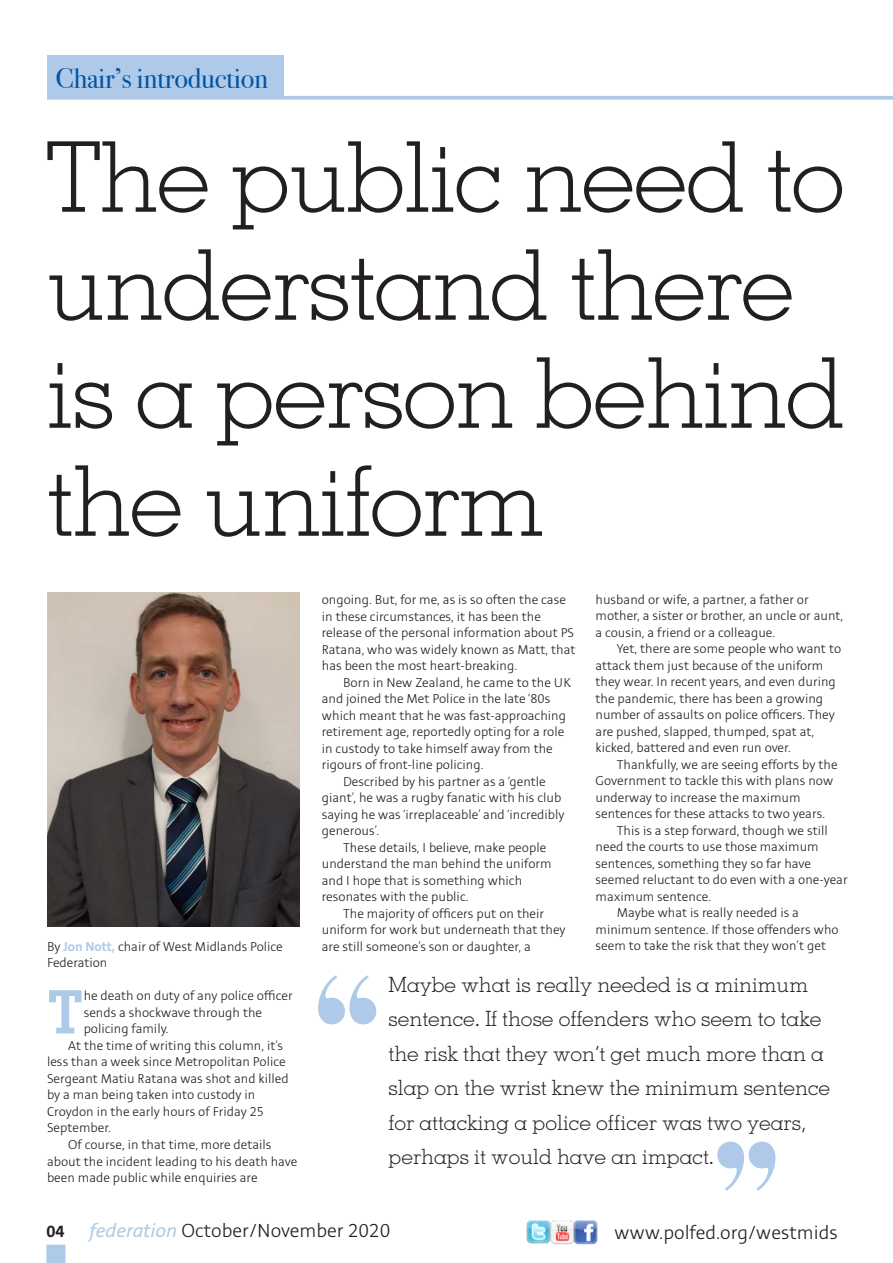
<style>
.page{position:relative;width:893px;height:1263px;background:#fff}
.page>*{position:absolute;margin:0;border:0;box-sizing:border-box;transform-origin:0 0}
.t1{font:700 124.35px "Engravers";color:#afcae9}
.t2{font:300 97.5px/108px "Memphis";letter-spacing:-.02em;color:#231f20}
.t3{font:700 60px "Memphis";color:#afcae9}
.t4{font:28.5px "Bodoni Svty Two OSITCTT";letter-spacing:-.01em;color:#0155a5}
.t5{font:300 21px/34.5px "Memphis";color:#231f20}
.t6{font:300 21px "Stinnes Sans";color:#231f20}
.t7{font:300 14.25px/16.5px "Stinnes Sans";color:#231f20}
.s1{font-weight:700;color:#afcae9}
.s2{font-weight:700;font-size:18px}
.s3{font-weight:400;font-style:italic;color:#afcae9}
</style>
<div class="page">
<svg style="left:47px;top:96px;width:846px;height:4px;fill:#afcae9"></svg>
<div style="left:46px;top:1245px;width:19px;height:18px;background:#afcae9"></div>
<img style="left:526px;top:1220px;width:71px;height:24px">
<div style="left:47px;top:55px;width:237px;height:44px;background:#afcae9"></div>
<img style="left:48px;top:593px;width:251px;height:333px">
<p class="t4" style="left:56px;top:61px;width:214px">Chair’s introduction</p>
<p class="t2" style="left:46px;top:121px;width:800px">The public need to understand there is a person behind the uniform</p>
<p class="t7" style="left:47px;top:939px;width:237px">By <span class="s1">Jon Nott,</span> chair of West Midlands Police<br>Federation</p>
<p class="t3" style="left:47px;top:974px;width:38px">T</p>
<p class="t7" style="left:84px;top:988px;width:211px">he death on duty of any police officer sends a shockwave through the policing family.</p>
<p class="t7" style="left:47px;top:1038px;width:243px;text-indent:21px">At the time of writing this column, it’s less than a week since Metropolitan Police Sergeant Matiu Ratana was shot and killed by a man being taken into custody in Croydon in the early hours of Friday 25<br>September.</p>
<p class="t7" style="left:47px;top:1137px;width:252px;text-indent:21px">Of course, in that time, more details about the incident leading to his death have been made public while enquiries are</p>
<p class="t7" style="left:596px;top:591px;width:249px">husband or wife, a partner, a father or mother, a sister or brother, an uncle or aunt, a cousin, a friend or a colleague.</p>
<p class="t7" style="left:596px;top:641px;width:247px;text-indent:21px">Yet, there are some people who want to attack them just because of the uniform they wear. In recent years, and even during the pandemic, there has been a growing number of assaults on police officers. They are pushed, slapped, thumped, spat at, kicked, battered and even run over.</p>
<p class="t7" style="left:596px;top:756px;width:244px;text-indent:21px">Thankfully, we are seeing efforts by the Government to tackle this with plans now underway to increase the maximum sentences for these attacks to two years.</p>
<p class="t7" style="left:596px;top:822px;width:254px;text-indent:21px">This is a step forward, though we still need the courts to use those maximum sentences, something they so far have seemed reluctant to do even with a one-year maximum sentence.</p>
<p class="t7" style="left:596px;top:905px;width:245px;text-indent:21px">Maybe what is really needed is a minimum sentence. If those offenders who seem to take the risk that they won’t get</p>
<p class="t5" style="left:388px;top:966px;width:443px">Maybe what is really needed is a minimum sentence. If those offenders who seem to take the risk that they won’t get much more than a slap on the wrist knew the minimum sentence for attacking a police officer was two years, perhaps it would have an impact.</p>
<p class="t7" style="left:322px;top:592px;width:255px">ongoing. But, for me, as is so often the case in these circumstances, it has been the release of the personal information about PS Ratana, who was widely known as Matt, that has been the most heart-breaking.</p>
<p class="t7" style="left:322px;top:675px;width:251px;text-indent:21px">Born in New Zealand, he came to the UK and joined the Met Police in the late ‘80s which meant that he was fast-approaching retirement age, reportedly opting for a role in custody to take himself away from the rigours of front-line policing.</p>
<p class="t7" style="left:322px;top:774px;width:244px;text-indent:21px">Described by his partner as a ‘gentle giant’, he was a rugby fanatic with his club saying he was ‘irreplaceable’ and ‘incredibly generous’.</p>
<p class="t7" style="left:322px;top:840px;width:231px;text-indent:21px">These details, I believe, make people understand the man behind the uniform and I hope that is something which resonates with the public.</p>
<p class="t7" style="left:322px;top:906px;width:245px;text-indent:21px">The majority of officers put on their uniform for work but underneath that they are still someone’s son or daughter, a</p>
<p class="t1" style="left:303px;top:945px;width:90px">“</p>
<p class="t1" style="left:791px;top:1221px;width:90px;rotate:-180deg">“</p>
<p class="t6" style="left:46px;top:1221px;width:346px"><span class="s2">04</span> <span class="s3">federation</span> October/November 2020</p>
<p class="t6" style="left:614px;top:1222px;width:225px">www.polfed.org/westmids</p>
</div>
